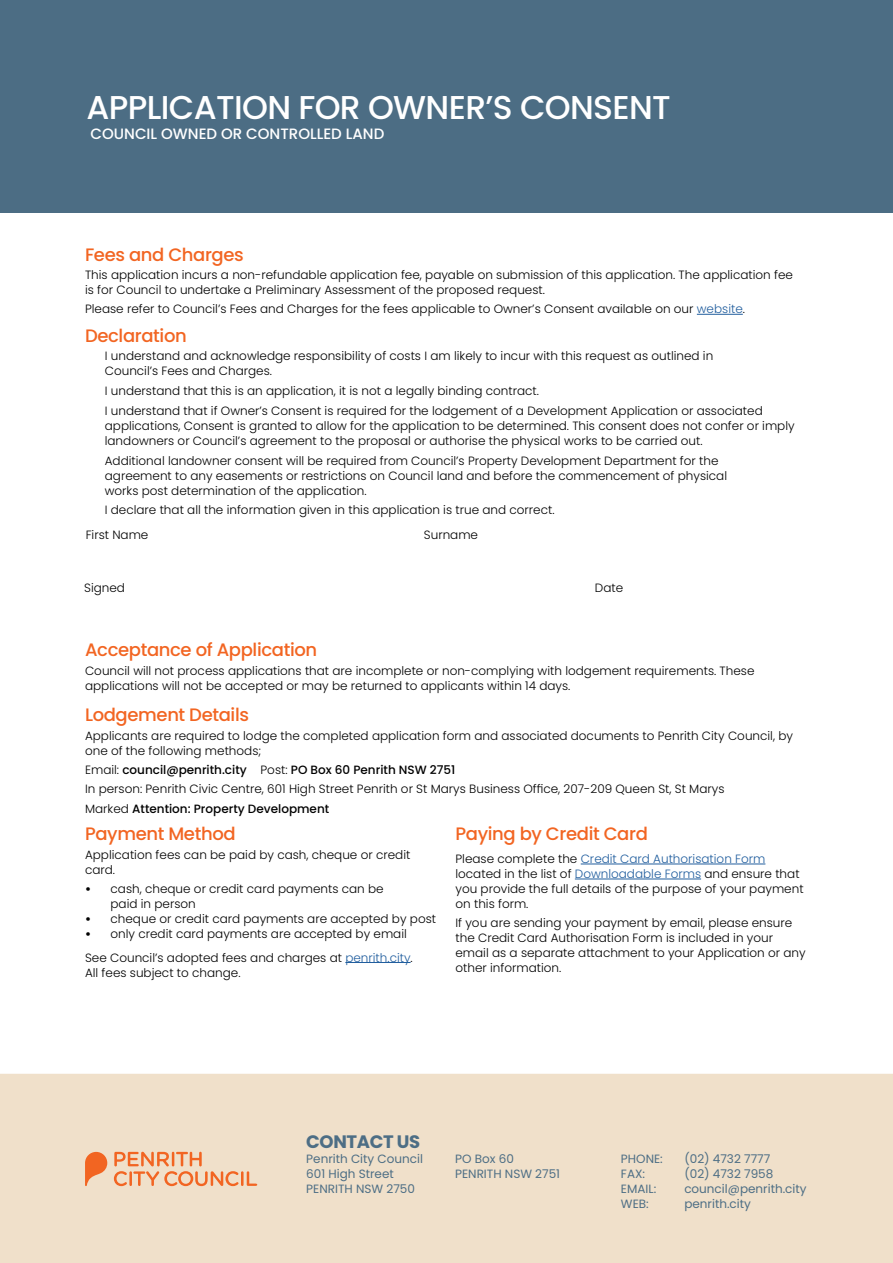
<style>
.page{position:relative;width:893px;height:1263px;background:#fff}
.page>*{position:absolute;margin:0;border:0;box-sizing:border-box;transform-origin:0 0}
.Section_Heading{font:500 33px "Poppins";letter-spacing:-.02em;color:#fff}
.Section_Sub_Heading{font:500 18px "Poppins";letter-spacing:-.02em;color:#f26522}
.t1{font:700 18px "Poppins";letter-spacing:-.02em;color:#4d6e85}
.Section_Heading-2{font:500 15px "Poppins";color:#fff}
.Section_Body_Text{font:300 12px/15px "Poppins";color:#000}
.t2{font:12px "Poppins";color:#4d6e85}
.Section_Body_Text-2{font:500 12px "Poppins";color:#000}
.s1{color:#215e9e}
.s2{font-weight:300}
.s3{font-weight:700}
</style>
<div class="page">
<div style="left:0;top:1074px;width:893px;height:189px;background:#f0e0ca"></div>
<svg style="left:114px;top:1152px;width:143px;height:34px;background:#f0bf9d"></svg>
<svg style="left:85px;top:1152px;width:22px;height:34px"></svg>
<div style="left:0;top:0;width:893px;height:213px;background:#4c6d84"></div>
<hr style="left:697px;top:314px;width:46px;height:1px;background:#215e9e">
<hr style="left:345px;top:962px;width:66px;height:1px;background:#215e9e">
<hr style="left:581px;top:864px;width:184px;height:1px;background:#215e9e">
<hr style="left:575px;top:879px;width:126px;height:1px;background:#215e9e">
<h1 class="Section_Heading" style="left:87px;top:88px;width:586px">APPLICATION FOR OWNER’S CONSENT</h1>
<h1 class="Section_Heading-2" style="left:90px;top:125px;width:295px">COUNCIL OWNED OR CONTROLLED LAND</h1>
<p class="Section_Sub_Heading" style="left:85px;top:244px;width:160px">Fees and Charges</p>
<p class="Section_Body_Text" style="left:85px;top:267px;width:709px">This application incurs a non-refundable application fee, payable on submission of this application. The application fee is for Council to undertake a Preliminary Assessment of the proposed request.</p>
<p class="Section_Body_Text" style="left:85px;top:302px;width:661px">Please refer to Council’s Fees and Charges for the fees applicable to Owner’s Consent available on our <span class="s1">website</span>.</p>
<p class="Section_Sub_Heading" style="left:85px;top:325px;width:103px">Declaration</p>
<p class="Section_Body_Text" style="left:105px;top:348px;width:610px">I understand and acknowledge responsibility of costs I am likely to incur with this request as outlined in<br>Council’s Fees and Charges.</p>
<p class="Section_Body_Text" style="left:105px;top:384px;width:436px">I understand that this is an application, it is not a legally binding contract.</p>
<p class="Section_Body_Text" style="left:105px;top:404px;width:691px">I understand that if Owner’s Consent is required for the lodgement of a Development Application or associated applications, Consent is granted to allow for the application to be determined. This consent does not confer or imply landowners or Council’s agreement to the proposal or authorise the physical works to be carried out.</p>
<p class="Section_Body_Text" style="left:105px;top:453px;width:624px">Additional landowner consent will be required from Council’s Property Development Department for the agreement to any easements or restrictions on Council land and before the commencement of physical works post determination of the application.</p>
<p class="Section_Body_Text" style="left:105px;top:502px;width:451px">I declare that all the information given in this application is true and correct.</p>
<p class="Section_Body_Text" style="left:86px;top:527px;width:64px">First Name</p>
<p class="Section_Body_Text" style="left:424px;top:527px;width:56px">Surname</p>
<p class="Section_Body_Text" style="left:84px;top:580px;width:42px">Signed</p>
<p class="Section_Body_Text" style="left:595px;top:580px;width:30px">Date</p>
<p class="Section_Sub_Heading" style="left:85px;top:639px;width:234px">Acceptance of Application</p>
<p class="Section_Body_Text" style="left:85px;top:663px;width:671px">Council will not process applications that are incomplete or non-complying with lodgement requirements. These applications will not be accepted or may be returned to applicants within 14 days.</p>
<p class="Section_Sub_Heading" style="left:85px;top:704px;width:165px">Lodgement Details</p>
<p class="Section_Body_Text" style="left:85px;top:728px;width:709px">Applicants are required to lodge the completed application form and associated documents to Penrith City Council, by one of the following methods;</p>
<p class="Section_Body_Text-2" style="left:85px;top:763px;width:372px"><span class="s2">Email:</span> council@penrith.city <span class="s2">Post:</span> PO Box 60 Penrith NSW 2751</p>
<p class="Section_Body_Text" style="left:85px;top:782px;width:641px">In person: Penrith Civic Centre, 601 High Street Penrith or St Marys Business Office, 207-209 Queen St, St Marys</p>
<p class="Section_Body_Text-2" style="left:85px;top:801px;width:246px"><span class="s2">Marked</span> Attention: Property Development</p>
<p class="Section_Sub_Heading" style="left:85px;top:823px;width:152px">Payment Method</p>
<p class="Section_Body_Text" style="left:85px;top:847px;width:327px">Application fees can be paid by cash, cheque or credit card.</p>
<p class="Section_Body_Text" style="left:111px;top:881px;width:275px;text-indent:-26px"><span class="s3">•</span> cash, cheque or credit card payments can be paid in person</p>
<p class="Section_Body_Text" style="left:85px;top:911px;width:353px"><span class="s3">•</span> cheque or credit card payments are accepted by post</p>
<p class="Section_Body_Text" style="left:85px;top:926px;width:323px"><span class="s3">•</span> only credit card payments are accepted by email</p>
<p class="Section_Body_Text" style="left:85px;top:950px;width:329px">See Council’s adopted fees and charges at <span class="s1">penrith.city</span>.<br>All fees subject to change.</p>
<p class="Section_Sub_Heading" style="left:455px;top:823px;width:194px">Paying by Credit Card</p>
<p class="Section_Body_Text" style="left:455px;top:851px;width:350px">Please complete the <span class="s1">Credit Card Authorisation Form </span>located in the list of <span class="s1">Downloadable Forms</span> and ensure that you provide the full details of the purpose of your payment on this form.</p>
<p class="Section_Body_Text" style="left:455px;top:916px;width:352px">If you are sending your payment by email, please ensure the Credit Card Authorisation Form is included in your email as a separate attachment to your Application or any other information.</p>
<h2 class="t1" style="left:306px;top:1131px;width:115px">CONTACT US</h2>
<p class="t2" style="left:306px;top:1151px;width:118px">Penrith City Council</p>
<p class="t2" style="left:455px;top:1151px;width:60px">PO Box 60</p>
<p class="t2" style="left:621px;top:1151px;width:43px">PHONE:</p>
<p class="t2" style="left:684px;top:1151px;width:88px">(02) 4732 7777</p>
<p class="t2" style="left:306px;top:1166px;width:89px">601 High Street</p>
<p class="t2" style="left:455px;top:1166px;width:107px">PENRITH NSW 2751</p>
<p class="t2" style="left:621px;top:1166px;width:26px">FAX:</p>
<p class="t2" style="left:684px;top:1166px;width:91px">(02) 4732 7958</p>
<p class="t2" style="left:306px;top:1181px;width:110px">PENRITH NSW 2750</p>
<p class="t2" style="left:621px;top:1181px;width:37px">EMAIL:</p>
<p class="t2" style="left:684px;top:1181px;width:124px">council@penrith.city</p>
<p class="t2" style="left:621px;top:1196px;width:29px">WEB:</p>
<p class="t2" style="left:684px;top:1196px;width:68px">penrith.city</p>
</div>
